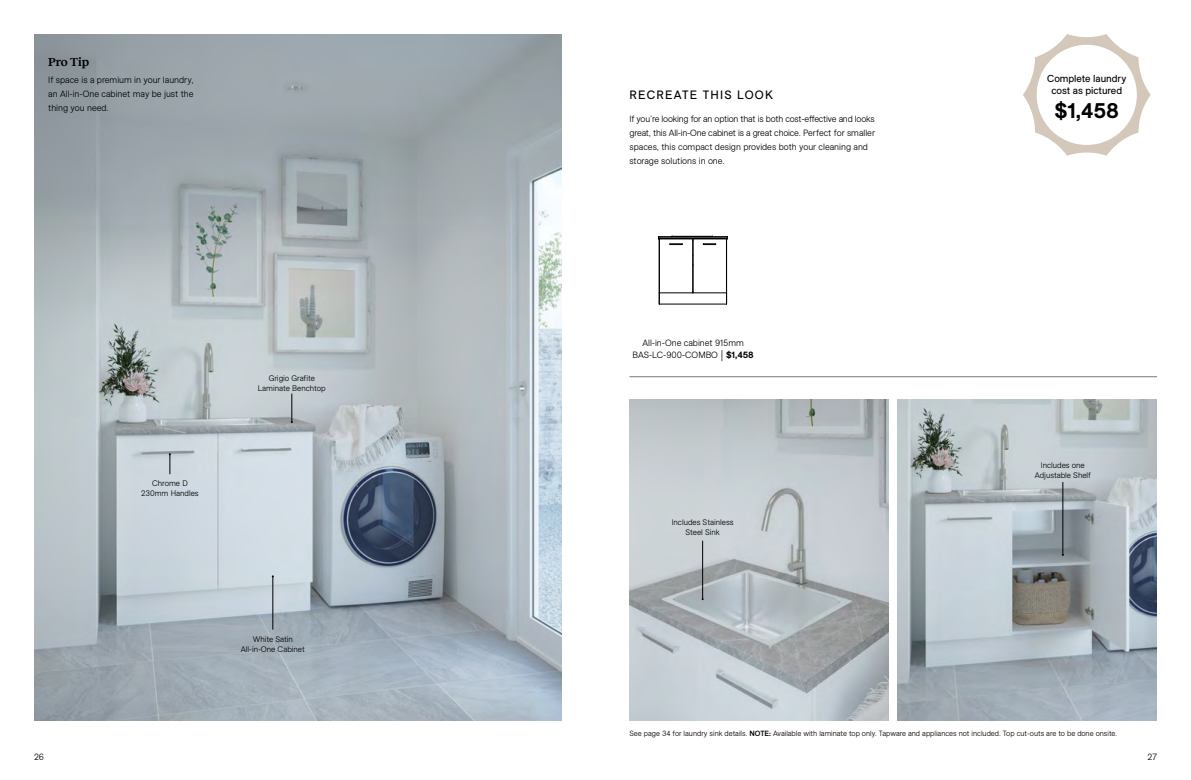
<style>
.page{position:relative;width:1191px;height:780px;background:#fff}
.page>*{position:absolute;margin:0;border:0;box-sizing:border-box;transform-origin:0 0}
.t1{font:700 21px "ES Allianz";color:#000}
.t2{font:12px "ES Allianz";letter-spacing:.1em;color:#000}
.t3{font:600 12px "Reckless";color:#000}
.t4{font:10.6px "DIN";color:#000}
.t5{font:10px/12px "ES Allianz";color:#000;text-align:center}
.t6{font:300 9px/14px "ES Allianz";color:#000;text-align:justify}
.t7{font:300 8px/10px "ES Allianz";color:#000;text-align:center}
.t8{font:300 7.5px "ES Allianz";color:#000}
.s1{font-weight:700}
.s2{font-weight:500}
</style>
<div class="page">
<img style="left:34px;top:34px;width:527px;height:686px">
<hr style="left:272px;top:576px;width:1px;height:53px;background:#000">
<svg style="left:169px;top:453px;width:2px;height:21px"></svg>
<svg style="left:291px;top:393px;width:2px;height:30px"></svg>
<svg style="left:1023px;top:34px;width:127px;height:122px"></svg>
<hr style="left:659px;top:292px;width:34px;height:1px;background:#000">
<hr style="left:692px;top:239px;width:1px;height:54px;background:#000">
<hr style="left:693px;top:292px;width:33px;height:1px;background:#000">
<hr style="left:693px;top:239px;width:1px;height:54px;background:#000">
<hr style="left:659px;top:304px;width:67px;height:1px;background:#000">
<svg style="left:659px;top:293px;width:1px;height:12px"></svg>
<hr style="left:659px;top:239px;width:1px;height:54px;background:#000">
<hr style="left:726px;top:239px;width:1px;height:54px;background:#000">
<svg style="left:726px;top:293px;width:1px;height:12px"></svg>
<svg style="left:669px;top:243px;width:14px;height:2px"></svg>
<svg style="left:703px;top:243px;width:13px;height:2px"></svg>
<hr style="left:658px;top:239px;width:69px;height:1px;background:#000">
<hr style="left:658px;top:236px;width:69px;height:1px;background:#000">
<hr style="left:658px;top:238px;width:69px;height:1px;background:#000">
<hr style="left:658px;top:237px;width:69px;height:1px;background:#000">
<img style="left:897px;top:400px;width:260px;height:320px">
<img style="left:629px;top:400px;width:260px;height:320px">
<hr style="left:629px;top:376px;width:528px;height:1px;background:#7b7870">
<hr style="left:702px;top:540px;width:1px;height:59px;background:#000">
<hr style="left:1062px;top:482px;width:1px;height:73px;background:#000">
<h2 class="t3" style="left:48px;top:53px;width:43px">Pro Tip</h2>
<p class="t6" style="left:48px;top:73px;width:147px">If space is a premium in your laundry, an All-in-One cabinet may be just the thing you need.</p>
<p class="t7" style="left:141px;top:478px;width:59px">Chrome D<br>230mm Handles</p>
<p class="t7" style="left:258px;top:373px;width:69px">Grigio Grafite<br>Laminate Benchtop</p>
<p class="t7" style="left:241px;top:634px;width:66px">White Satin<br>All-in-One Cabinet</p>
<h2 class="t2" style="left:629px;top:86px;width:145px">RECREATE THIS LOOK</h2>
<p class="t6" style="left:629px;top:112px;width:247px;text-align:left">If you’re looking for an option that is both cost-effective and looks great, this All-in-One cabinet is a great choice. Perfect for smaller spaces, this compact design provides both your cleaning and storage solutions in one.</p>
<p class="t6" style="left:632px;top:337px;width:123px;line-height:12px;text-align:center">All-in-One cabinet 915mm<br>BAS-LC-900-COMBO | <span class="s1">$1,458</span></p>
<p class="t7" style="left:671px;top:517px;width:63px">Includes Stainless<br>Steel Sink</p>
<p class="t5" style="left:1047px;top:72px;width:81px">Complete laundry cost as pictured</p>
<h1 class="t1" style="left:1054px;top:94px;width:66px">$1,458</h1>
<p class="t4" style="left:1097px;top:80px;width:13px">16</p>
<p class="t7" style="left:1034px;top:459px;width:58px">Includes one<br>Adjustable Shelf</p>
<p class="t4" style="left:1046px;top:466px;width:18px">600</p>
<p class="t8" style="left:629px;top:728px;width:489px">See page 34 for laundry sink details. <span class="s2">NOTE:</span> Available with laminate top only. Tapware and appliances not included. Top cut-outs are to be done onsite.</p>
<p class="t6" style="left:34px;top:749px;width:12px">26</p>
<p class="t6" style="left:1147px;top:749px;width:11px">27</p>
</div>
